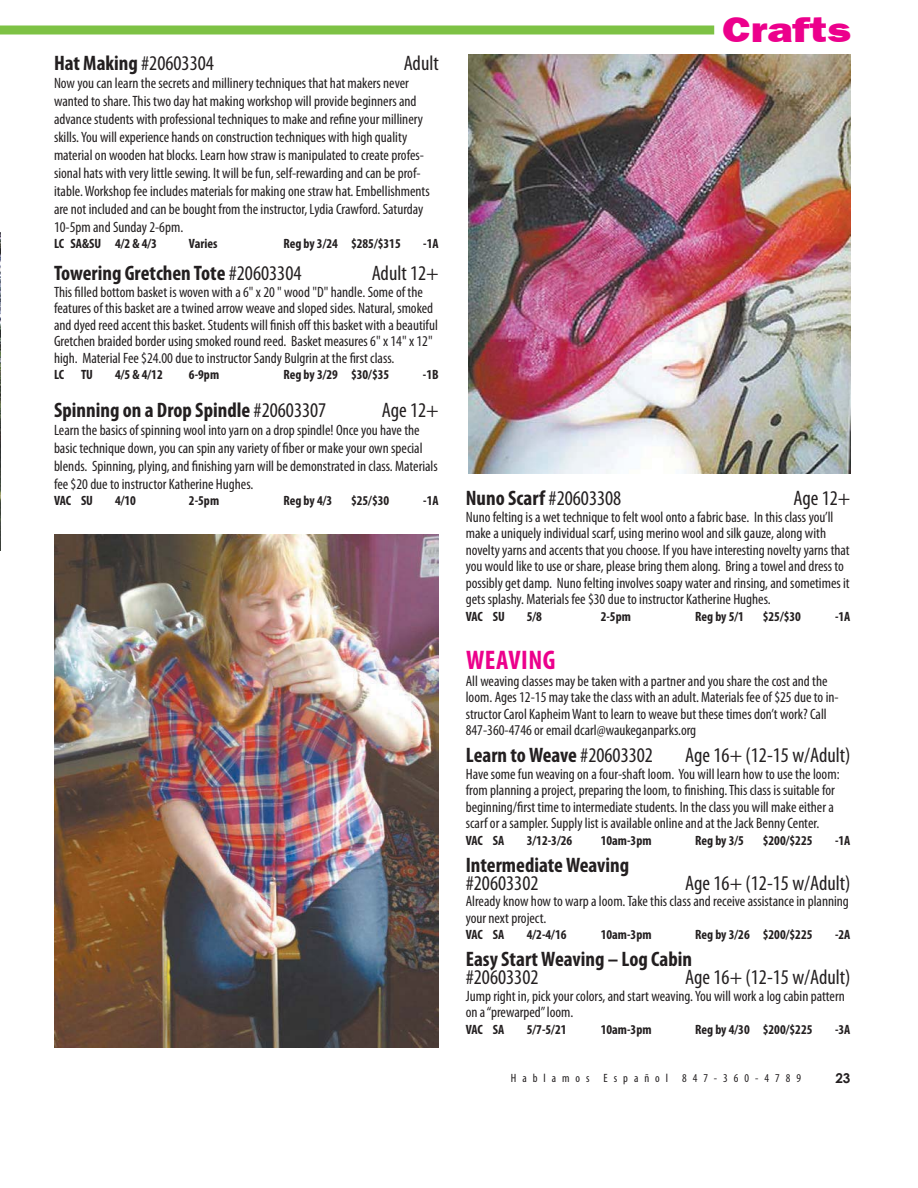
<style>
.page{position:relative;width:918px;height:1188px;background:#fff}
.page>*{position:absolute;margin:0;border:0;box-sizing:border-box;transform-origin:0 0}
.t1{font:700 condensed 27px "Myriad Pro";letter-spacing:.02em;color:#ec008c}
.t2{font:700 condensed 21px "Myriad Pro";color:#231f20}
.t3{font:condensed 21px "Myriad Pro";color:#231f20}
.t4{font:condensed 15px/16.5px "Myriad Pro";color:#231f20}
.t5{font:700 condensed 13.5px "Myriad Pro";color:#231f20}
.t6{font:condensed 12px "Myriad Pro";letter-spacing:.5em;color:#231f20}
.s1{font-weight:400}
</style>
<div class="page">
<img style="left:0;top:232px;width:1px;height:319px">
<div style="left:0;top:26px;width:714px;height:8px;background:#7dc244"></div>
<img style="left:54px;top:535px;width:385px;height:513px">
<img style="left:468px;top:54px;width:383px;height:419px">
<h2 class="t2" style="left:54px;top:55px;width:161px">Hat Making <span class="s1">#20603304</span></h2>
<h2 class="t3" style="left:404px;top:55px;width:37px">Adult</h2>
<p class="t4" style="left:54px;top:75px;width:377px;line-height:18px">Now you can learn the secrets and millinery techniques that hat makers never wanted to share. This two day hat making workshop will provide beginners and advance students with professional techniques to make and refine your millinery skills. You will experience hands on construction techniques with high quality material on wooden hat blocks. Learn how straw is manipulated to create profes&shy;sional hats with very little sewing. It will be fun, self-rewarding and can be prof&shy;itable. Workshop fee includes materials for making one straw hat. Embellishments are not included and can be bought from the instructor, Lydia Crawford. Saturday 10-5pm and Sunday 2-6pm.</p>
<p class="t5" style="left:54px;top:238px;width:105px">LC SA&amp;SU 4/2 &amp; 4/3</p>
<p class="t5" style="left:189px;top:238px;width:30px">Varies</p>
<p class="t5" style="left:283px;top:238px;width:119px">Reg by 3/24 $285/$315</p>
<p class="t5" style="left:423px;top:238px;width:17px">-1A</p>
<h2 class="t2" style="left:54px;top:265px;width:249px">Towering Gretchen Tote <span class="s1">#20603304</span></h2>
<h2 class="t3" style="left:372px;top:265px;width:69px">Adult 12+</h2>
<p class="t4" style="left:54px;top:285px;width:385px">This filled bottom basket is woven with a 6" x 20 " wood "D" handle. Some of the features of this basket are a twined arrow weave and sloped sides. Natural, smoked and dyed reed accent this basket. Students will finish off this basket with a beautiful Gretchen braided border using smoked round reed. Basket measures 6" x 14" x 12" high. Material Fee $24.00 due to instructor Sandy Bulgrin at the first class.</p>
<p class="t5" style="left:54px;top:369px;width:12px">LC</p>
<p class="t5" style="left:81px;top:369px;width:14px">TU</p>
<p class="t5" style="left:115px;top:369px;width:49px">4/5 &amp; 4/12</p>
<p class="t5" style="left:189px;top:369px;width:32px">6-9pm</p>
<p class="t5" style="left:283px;top:369px;width:107px">Reg by 3/29 $30/$35</p>
<p class="t5" style="left:423px;top:369px;width:17px">-1B</p>
<h2 class="t2" style="left:54px;top:402px;width:274px">Spinning on a Drop Spindle <span class="s1">#20603307</span></h2>
<h2 class="t3" style="left:382px;top:402px;width:58px">Age 12+</h2>
<p class="t4" style="left:54px;top:422px;width:385px;line-height:18px">Learn the basics of spinning wool into yarn on a drop spindle! Once you have the basic technique down, you can spin any variety of fiber or make your own special blends. Spinning, plying, and finishing yarn will be demonstrated in class. Materials fee $20 due to instructor Katherine Hughes.</p>
<p class="t5" style="left:54px;top:496px;width:41px">VAC SU</p>
<p class="t5" style="left:115px;top:496px;width:23px">4/10</p>
<p class="t5" style="left:189px;top:496px;width:32px">2-5pm</p>
<p class="t5" style="left:283px;top:496px;width:50px">Reg by 4/3</p>
<p class="t5" style="left:351px;top:496px;width:40px">$25/$30</p>
<p class="t5" style="left:423px;top:496px;width:17px">-1A</p>
<h2 class="t2" style="left:466px;top:490px;width:157px">Nuno Scarf <span class="s1">#20603308</span></h2>
<h2 class="t3" style="left:794px;top:490px;width:58px">Age 12+</h2>
<p class="t4" style="left:466px;top:509px;width:386px">Nuno felting is a wet technique to felt wool onto a fabric base. In this class you’ll make a uniquely individual scarf, using merino wool and silk gauze, along with novelty yarns and accents that you choose. If you have interesting novelty yarns that you would like to use or share, please bring them along. Bring a towel and dress to possibly get damp. Nuno felting involves soapy water and rinsing, and sometimes it gets splashy. Materials fee $30 due to instructor Katherine Hughes.</p>
<p class="t5" style="left:466px;top:611px;width:41px">VAC SU</p>
<p class="t5" style="left:527px;top:611px;width:17px">5/8</p>
<p class="t5" style="left:601px;top:611px;width:32px">2-5pm</p>
<p class="t5" style="left:695px;top:611px;width:50px">Reg by 5/1</p>
<p class="t5" style="left:763px;top:611px;width:40px">$25/$30</p>
<p class="t5" style="left:835px;top:611px;width:17px">-1A</p>
<h1 class="t1" style="left:466px;top:650px;width:91px">WEAVING</h1>
<p class="t4" style="left:466px;top:674px;width:374px">All weaving classes may be taken with a partner and you share the cost and the loom. Ages 12-15 may take the class with an adult. Materials fee of $25 due to in&shy;structor Carol Kapheim Want to learn to weave but these times don’t work? Call 847-360-4746 or email dcarl@waukeganparks.org</p>
<h2 class="t2" style="left:466px;top:747px;width:189px">Learn to Weave <span class="s1">#20603302</span></h2>
<h2 class="t3" style="left:685px;top:747px;width:167px">Age 16+ (12-15 w/Adult)</h2>
<p class="t4" style="left:466px;top:767px;width:375px">Have some fun weaving on a four-shaft loom. You will learn how to use the loom: from planning a project, preparing the loom, to finishing. This class is suitable for beginning/first time to intermediate students. In the class you will make either a scarf or a sampler. Supply list is available online and at the Jack Benny Center.</p>
<p class="t5" style="left:466px;top:835px;width:40px">VAC SA</p>
<p class="t5" style="left:527px;top:835px;width:47px">3/12-3/26</p>
<p class="t5" style="left:601px;top:835px;width:52px">10am-3pm</p>
<p class="t5" style="left:695px;top:835px;width:50px">Reg by 3/5</p>
<p class="t5" style="left:763px;top:835px;width:51px">$200/$225</p>
<p class="t5" style="left:835px;top:835px;width:17px">-1A</p>
<h2 class="t2" style="left:466px;top:857px;width:165px">Intermediate Weaving</h2>
<h2 class="t3" style="left:466px;top:875px;width:74px">#20603302</h2>
<h2 class="t3" style="left:685px;top:875px;width:167px">Age 16+ (12-15 w/Adult)</h2>
<p class="t4" style="left:466px;top:894px;width:385px">Already know how to warp a loom. Take this class and receive assistance in planning your next project.</p>
<p class="t5" style="left:466px;top:930px;width:40px">VAC SA</p>
<p class="t5" style="left:527px;top:930px;width:41px">4/2-4/16</p>
<p class="t5" style="left:601px;top:930px;width:52px">10am-3pm</p>
<p class="t5" style="left:695px;top:930px;width:119px">Reg by 3/26 $200/$225</p>
<p class="t5" style="left:835px;top:930px;width:17px">-2A</p>
<h2 class="t2" style="left:466px;top:951px;width:228px">Easy Start Weaving – Log Cabin</h2>
<h2 class="t3" style="left:466px;top:969px;width:74px">#20603302</h2>
<h2 class="t3" style="left:685px;top:969px;width:167px">Age 16+ (12-15 w/Adult)</h2>
<p class="t4" style="left:466px;top:989px;width:381px">Jump right in, pick your colors, and start weaving. You will work a log cabin pattern on a “prewarped” loom.</p>
<p class="t5" style="left:466px;top:1024px;width:40px">VAC SA</p>
<p class="t5" style="left:527px;top:1024px;width:41px">5/7-5/21</p>
<p class="t5" style="left:601px;top:1024px;width:52px">10am-3pm</p>
<p class="t5" style="left:695px;top:1024px;width:119px">Reg by 4/30 $200/$225</p>
<p class="t5" style="left:835px;top:1024px;width:17px">-3A</p>
<p class="t6" style="left:511px;top:1074px;width:292px">Hablamos Español 847-360-4789</p>
</div>
